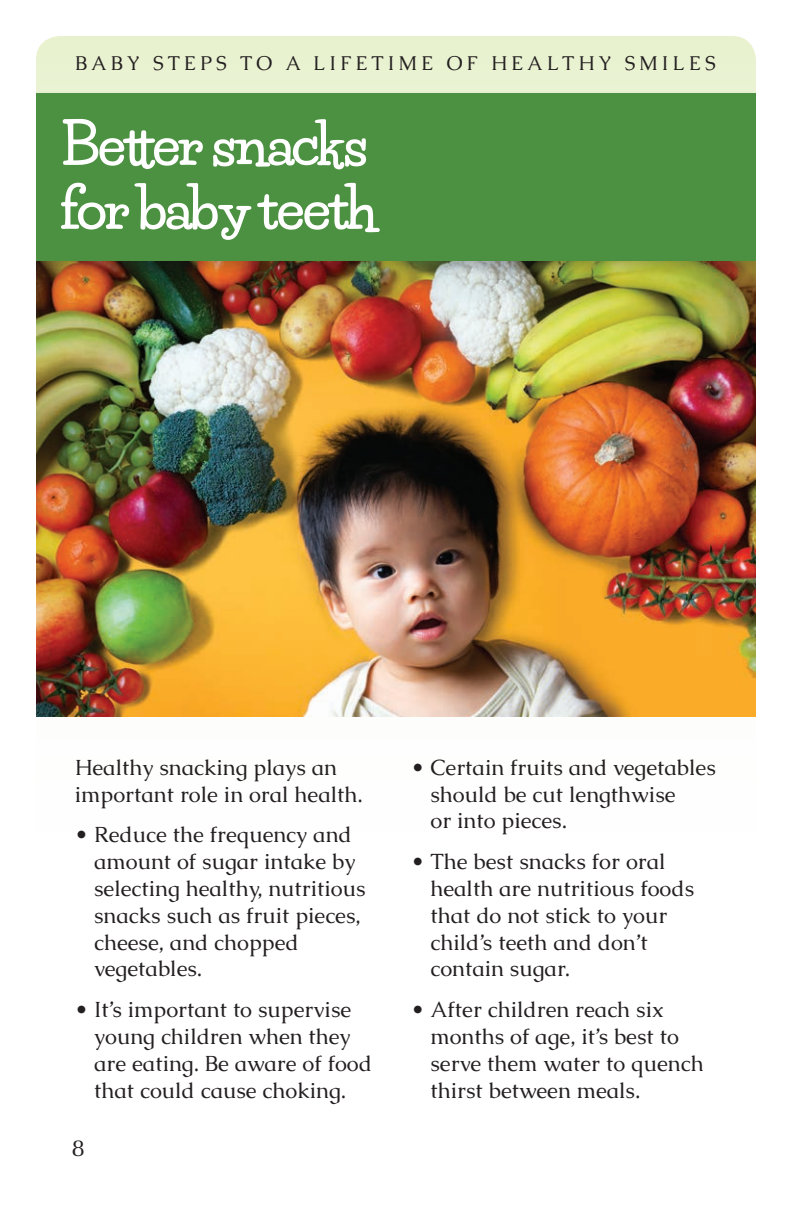
<style>
.page{position:relative;width:792px;height:1224px;background:#fff}
.page>*{position:absolute;margin:0;border:0;box-sizing:border-box;transform-origin:0 0}
.t1{font:800 56px/64px "Life Savers";letter-spacing:-.04em;color:#fff}
.t2{font:22px/26.8px "Caudex";color:#231f20}
.t3{font:20px "Caudex";letter-spacing:.2em;color:#231f20}
</style>
<div class="page">
<div style="left:36px;top:36px;width:720px;height:681px;background:#e8f2d1"></div>
<img style="left:36px;top:277px;width:720px;height:439px">
<div style="left:25px;top:88px;width:742px;height:189px;background:#231f20;opacity:.25"></div>
<div style="left:36px;top:94px;width:720px;height:167px;background:#4c9041"></div>
<div style="left:7px;top:94px;width:29px;height:1045px;background:#fff"></div>
<div style="left:756px;top:94px;width:29px;height:1045px;background:#fff"></div>
<p class="t3" style="left:75px;top:50px;width:642px">BABY STEPS TO A LIFETIME OF HEALTHY SMILES</p>
<h1 class="t1" style="left:60px;top:113px;width:320px">Better snacks for baby teeth</h1>
<p class="t2" style="left:75px;top:754px;width:289px">Healthy snacking plays an important role in oral health.</p>
<p class="t2" style="left:94px;top:821px;width:273px;text-indent:-19px">• Reduce the frequency and amount of sugar intake by selecting healthy, nutritious snacks such as fruit pieces, cheese, and chopped vegetables.</p>
<p class="t2" style="left:94px;top:996px;width:279px;text-indent:-19px">• It’s important to supervise young children when they are eating. Be aware of food that could cause choking.</p>
<p class="t2" style="left:72px;top:1135px;width:13px">8</p>
<p class="t2" style="left:430px;top:754px;width:287px;text-indent:-19px">• Certain fruits and vegetables should be cut lengthwise<br>or into pieces.</p>
<p class="t2" style="left:430px;top:848px;width:265px;text-indent:-19px">• The best snacks for oral health are nutritious foods that do not stick to your child’s teeth and don’t contain sugar.</p>
<p class="t2" style="left:430px;top:996px;width:275px;text-indent:-19px">• After children reach six months of age, it’s best to serve them water to quench thirst between meals.</p>
</div>
